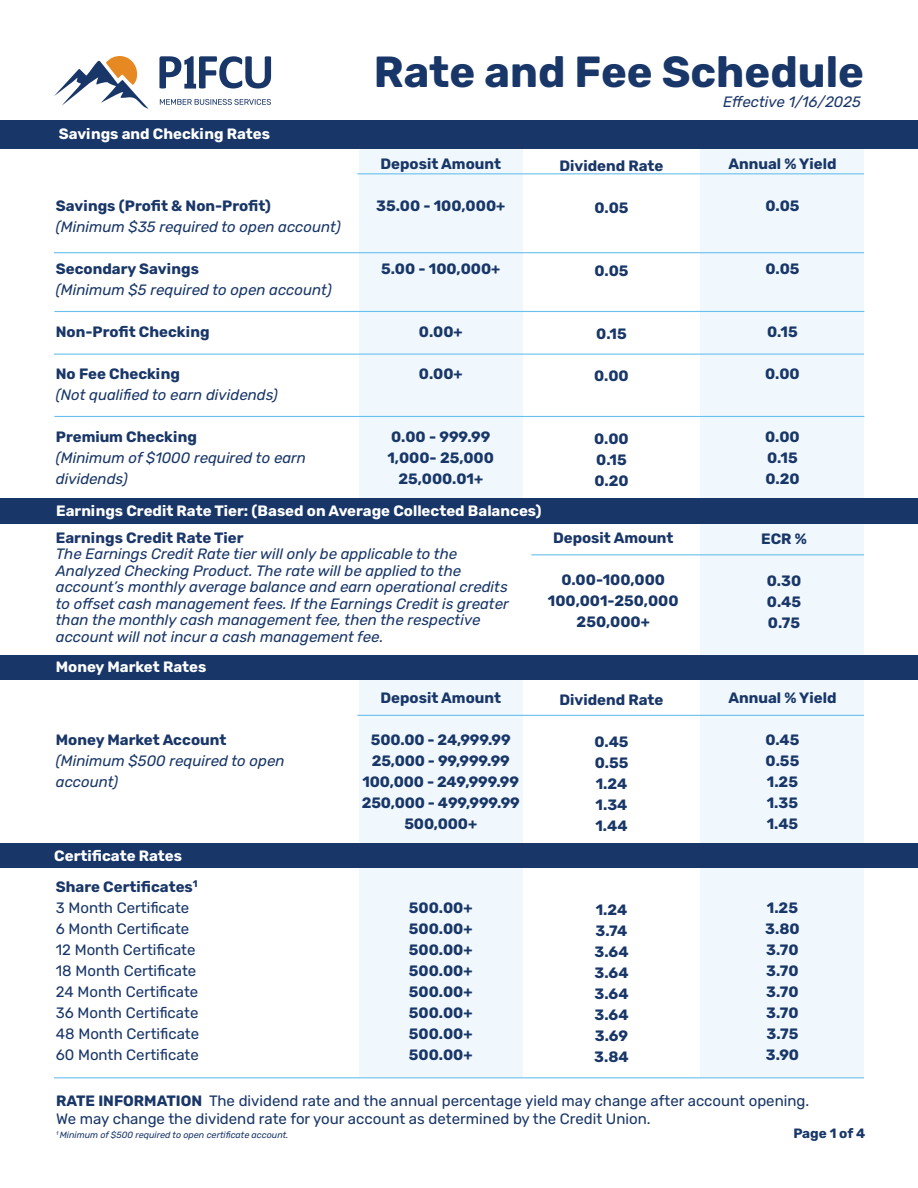
<style>
.page{position:relative;width:918px;height:1188px;background:#fff}
.page>*{position:absolute;margin:0;border:0;box-sizing:border-box;transform-origin:0 0}
.t1{font:700 43.5px "Rubik";color:#183667}
.t2{font:700 15px/21px "Rubik";color:#183667;text-align:justify}
.t3{font:italic 15px/16.5px "Rubik";color:#183667}
.t4{font:15px/21px "Rubik";color:#183667}
.t5{font:700 15px "Rubik";color:#fff}
.t6{font:700 15px "Rubik";color:#1b3769}
.t7{font:italic 15px "Rubik";color:#1b3769}
.t8{font:700 13.5px "Rubik";letter-spacing:-.005em;color:#183667}
.t9{font:italic 9px "Rubik";color:#183667}
.s1{font-weight:700}
</style>
<div class="page">
<hr style="left:54px;top:252px;width:810px;height:1px;background:#6ac0ec">
<hr style="left:54px;top:311px;width:810px;height:1px;background:#6ac0ec">
<hr style="left:54px;top:354px;width:810px;height:1px;background:#6ac0ec">
<hr style="left:54px;top:1077px;width:810px;height:1px;background:#6ac0ec">
<hr style="left:357px;top:173px;width:507px;height:1px;background:#6ac0ec">
<div style="left:360px;top:659px;width:163px;height:419px;background:#f0f8fd"></div>
<div style="left:701px;top:659px;width:163px;height:419px;background:#f0f8fd"></div>
<hr style="left:357px;top:715px;width:507px;height:1px;background:#6ac0ec">
<div style="left:701px;top:523px;width:163px;height:144px;background:#f0f8fd"></div>
<hr style="left:531px;top:554px;width:333px;height:1px;background:#6ac0ec">
<hr style="left:54px;top:416px;width:810px;height:1px;background:#6ac0ec">
<div style="left:360px;top:146px;width:163px;height:355px;background:#f0f8fd"></div>
<div style="left:701px;top:146px;width:163px;height:355px;background:#f0f8fd"></div>
<div style="left:0;top:498px;width:918px;height:25px;background:#183667"></div>
<div style="left:0;top:120px;width:918px;height:29px;background:#183667"></div>
<div style="left:0;top:655px;width:918px;height:25px;background:#183667"></div>
<div style="left:0;top:844px;width:918px;height:24px;background:#183667"></div>
<svg style="left:54px;top:56px;width:95px;height:53px"></svg>
<svg style="left:159px;top:56px;width:112px;height:33px"></svg>
<svg style="left:160px;top:99px;width:111px;height:6px"></svg>
<p class="t5" style="left:59px;top:126px;width:213px">Savings and Checking Rates</p>
<p class="t2" style="left:56px;top:196px;width:217px">Savings (Profit &amp; Non-Profit)</p>
<p class="t3" style="left:56px;top:219px;width:286px">(Minimum $35 required to open account)</p>
<p class="t2" style="left:56px;top:259px;width:145px">Secondary Savings</p>
<p class="t3" style="left:56px;top:282px;width:277px">(Minimum $5 required to open account)</p>
<p class="t2" style="left:56px;top:322px;width:155px">Non-Profit Checking</p>
<p class="t2" style="left:56px;top:364px;width:126px">No Fee Checking</p>
<p class="t3" style="left:56px;top:387px;width:224px">(Not qualified to earn dividends)</p>
<p class="t2" style="left:56px;top:427px;width:143px">Premium Checking</p>
<p class="t3" style="left:56px;top:448px;width:252px;line-height:21px">(Minimum of $1000 required to earn dividends)</p>
<h1 class="t1" style="left:374px;top:48px;width:492px">Rate and Fee Schedule</h1>
<p class="t7" style="left:723px;top:93px;width:139px">Effective 1/16/2025</p>
<p class="t2" style="left:381px;top:154px;width:122px">Deposit Amount</p>
<p class="t2" style="left:376px;top:196px;width:131px">35.00 - 100,000+</p>
<p class="t2" style="left:381px;top:259px;width:121px">5.00 - 100,000+</p>
<p class="t2" style="left:419px;top:322px;width:45px">0.00+</p>
<p class="t2" style="left:419px;top:364px;width:45px">0.00+</p>
<p class="t2" style="left:388px;top:427px;width:108px;text-align:center">0.00 - 999.99<br>1,000- 25,000<br>25,000.01+</p>
<p class="t2" style="left:560px;top:155px;width:105px">Dividend Rate</p>
<p class="t2" style="left:594px;top:197px;width:36px">0.05</p>
<p class="t2" style="left:594px;top:260px;width:36px">0.05</p>
<p class="t2" style="left:596px;top:323px;width:32px">0.15</p>
<p class="t2" style="left:594px;top:365px;width:36px">0.00</p>
<p class="t2" style="left:594px;top:428px;width:36px;text-align:left">0.00<br>0.15<br>0.20</p>
<p class="t2" style="left:728px;top:154px;width:110px">Annual % Yield</p>
<p class="t2" style="left:765px;top:196px;width:36px">0.05</p>
<p class="t2" style="left:765px;top:259px;width:36px">0.05</p>
<p class="t2" style="left:767px;top:322px;width:32px">0.15</p>
<p class="t2" style="left:765px;top:364px;width:36px">0.00</p>
<p class="t2" style="left:765px;top:427px;width:36px;text-align:left">0.00<br>0.15<br>0.20</p>
<p class="t5" style="left:56px;top:502px;width:487px">Earnings Credit Rate Tier: (Based on Average Collected Balances)</p>
<p class="t6" style="left:56px;top:529px;width:189px">Earnings Credit Rate Tier</p>
<p class="t3" style="left:56px;top:546px;width:454px">The Earnings Credit Rate tier will only be applicable to the Analyzed Checking Product. The rate will be applied to the account’s monthly average balance and earn operational credits to offset cash management fees. If the Earnings Credit is greater than the monthly cash management fee, then the respective account will not incur a cash management fee.</p>
<p class="t5" style="left:56px;top:658px;width:152px">Money Market Rates</p>
<p class="t2" style="left:56px;top:730px;width:172px">Money Market Account</p>
<p class="t3" style="left:56px;top:751px;width:230px;line-height:21px">(Minimum $500 required to open account)</p>
<p class="t5" style="left:54px;top:847px;width:129px">Certificate Rates</p>
<p class="t4" style="left:56px;top:877px;width:145px"><span class="s1">Share Certificates</span><sup>1<br></sup>3 Month Certificate<br>6 Month Certificate<br>12 Month Certificate<br>18 Month Certificate<br>24 Month Certificate<br>36 Month Certificate<br>48 Month Certificate<br>60 Month Certificate</p>
<p class="t2" style="left:381px;top:688px;width:122px">Deposit Amount</p>
<p class="t2" style="left:362px;top:730px;width:160px;text-align:center">500.00 - 24,999.99<br>25,000 - 99,999.99<br>100,000 - 249,999.99<br>250,000 - 499,999.99<br>500,000+</p>
<p class="t2" style="left:409px;top:898px;width:65px">500.00+ 500.00+ 500.00+ 500.00+ 500.00+ 500.00+ 500.00+ 500.00+</p>
<p class="t2" style="left:553px;top:527px;width:122px">Deposit Amount</p>
<p class="t2" style="left:548px;top:569px;width:132px;text-align:center">0.00-100,000<br>100,001-250,000<br>250,000+</p>
<p class="t2" style="left:560px;top:690px;width:105px">Dividend Rate</p>
<p class="t2" style="left:594px;top:732px;width:36px">0.45<br>0.55<br>1.24<br>1.34<br>1.44</p>
<p class="t2" style="left:594px;top:900px;width:36px">1.24<br>3.74<br>3.64<br>3.64<br>3.64<br>3.64<br>3.69<br>3.84</p>
<p class="t2" style="left:761px;top:529px;width:47px">ECR %</p>
<p class="t2" style="left:767px;top:571px;width:36px">0.30<br>0.45<br>0.75</p>
<p class="t2" style="left:728px;top:688px;width:110px">Annual % Yield</p>
<p class="t2" style="left:765px;top:730px;width:36px">0.45<br>0.55<br>1.25<br>1.35<br>1.45</p>
<p class="t2" style="left:765px;top:898px;width:36px">1.25<br>3.80<br>3.70<br>3.70<br>3.70<br>3.70<br>3.75<br>3.90</p>
<p class="t4" style="left:56px;top:1092px;width:755px;line-height:18px"><span class="s1">RATE INFORMATION</span> The dividend rate and the annual percentage yield may change after account opening.<br>We may change the dividend rate for your account as determined by the Credit Union.</p>
<p class="t9" style="left:56px;top:1130px;width:234px"><sup>1</sup> Minimum of $500 required to open certificate account.</p>
<p class="t8" style="left:793px;top:1126px;width:73px">Page 1 of 4</p>
</div>
